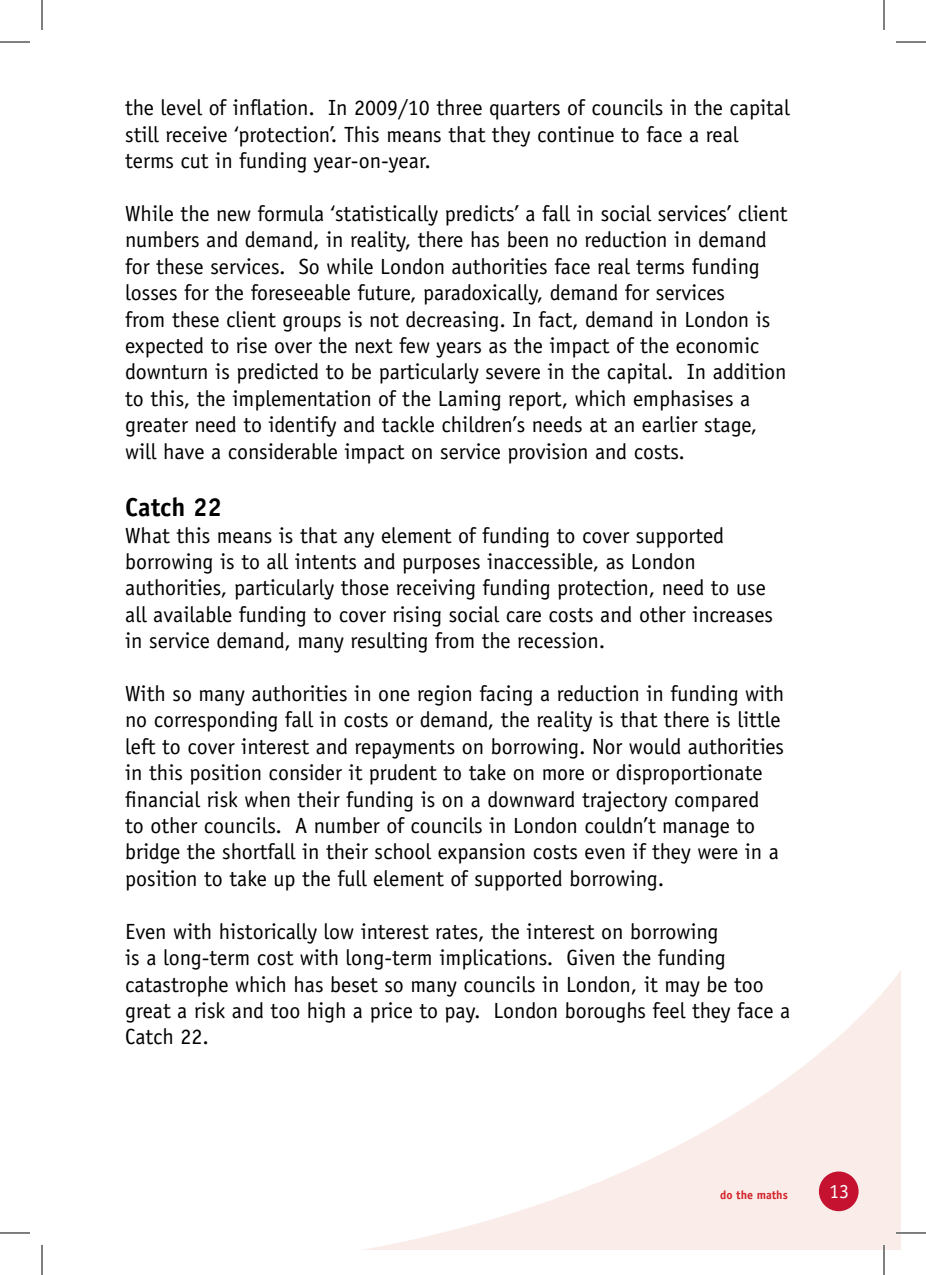
<style>
.page{position:relative;width:926px;height:1275px;background:#fff}
.page>*{position:absolute;margin:0;border:0;box-sizing:border-box;transform-origin:0 0}
.t1{font:700 26px "Officina Sans";color:#000}
.t2{font:22px/26.4px "Officina Sans";color:#000}
.t3{font:20px "Officina Sans";color:#fff}
.t4{font:700 12px "Officina Sans";color:#d2232a}
</style>
<div class="page">
<svg style="left:364px;top:971px;width:537px;height:279px"></svg>
<div style="left:819px;top:1171px;width:39px;height:40px;background:#c41230;border-radius:50%"></div>
<hr style="left:896px;top:1231px;width:30px;height:3px;background:#fff">
<hr style="left:883px;top:1245px;width:2px;height:30px;background:#fff">
<hr style="left:0;top:42px;width:30px;height:1px;background:#000">
<hr style="left:896px;top:42px;width:30px;height:1px;background:#000">
<hr style="left:0;top:1232px;width:30px;height:1px;background:#000">
<hr style="left:896px;top:1232px;width:30px;height:1px;background:#000">
<hr style="left:42px;top:0;width:1px;height:30px;background:#000">
<hr style="left:42px;top:1245px;width:1px;height:30px;background:#000">
<hr style="left:884px;top:0;width:1px;height:30px;background:#000">
<hr style="left:884px;top:1245px;width:1px;height:30px;background:#000">
<p class="t2" style="left:125px;top:95px;width:666px">the level of inflation. In 2009/10 three quarters of councils in the capital still receive ‘protection’. This means that they continue to face a real terms cut in funding year-on-year.</p>
<p class="t2" style="left:125px;top:200px;width:664px">While the new formula ‘statistically predicts’ a fall in social services’ client numbers and demand, in reality, there has been no reduction in demand for these services. So while London authorities face real terms funding losses for the foreseeable future, paradoxically, demand for services<br>from these client groups is not decreasing. In fact, demand in London is expected to rise over the next few years as the impact of the economic downturn is predicted to be particularly severe in the capital. In addition to this, the implementation of the Laming report, which emphasises a greater need to identify and tackle children’s needs at an earlier stage, will have a considerable impact on service provision and costs.</p>
<p class="t1" style="left:125px;top:491px;width:98px">Catch 22</p>
<p class="t2" style="left:125px;top:522px;width:649px">What this means is that any element of funding to cover supported borrowing is to all intents and purposes inaccessible, as London authorities, particularly those receiving funding protection, need to use all available funding to cover rising social care costs and other increases in service demand, many resulting from the recession.</p>
<p class="t2" style="left:125px;top:680px;width:661px">With so many authorities in one region facing a reduction in funding with no corresponding fall in costs or demand, the reality is that there is little left to cover interest and repayments on borrowing. Nor would authorities in this position consider it prudent to take on more or disproportionate financial risk when their funding is on a downward trajectory compared<br>to other councils. A number of councils in London couldn’t manage to bridge the shortfall in their school expansion costs even if they were in a position to take up the full element of supported borrowing.</p>
<p class="t2" style="left:125px;top:918px;width:667px">Even with historically low interest rates, the interest on borrowing<br>is a long-term cost with long-term implications. Given the funding catastrophe which has beset so many councils in London, it may be too great a risk and too high a price to pay. London boroughs feel they face a Catch 22.</p>
<p class="t4" style="left:720px;top:1187px;width:69px">do the maths</p>
<p class="t3" style="left:829px;top:1180px;width:21px">13</p>
</div>
